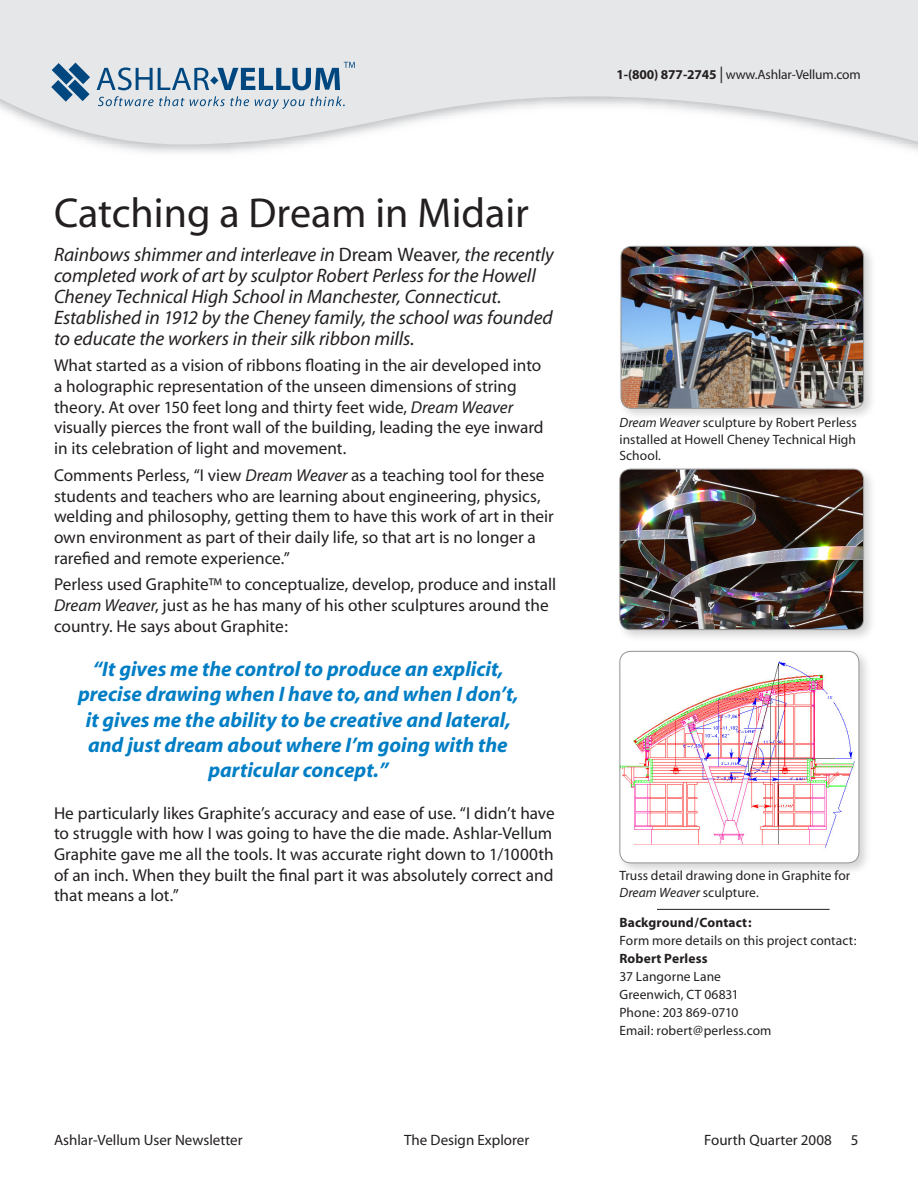
<style>
.page{position:relative;width:918px;height:1188px;background:#fff}
.page>*{position:absolute;margin:0;border:0;box-sizing:border-box;transform-origin:0 0}
.healine{font:42px "Myriad";color:#231f20}
.pull_quote{font:italic 700 21px/25.2px "Myriad";color:#007ec5;text-align:center}
.t1{font:21px "Myriad";letter-spacing:-.02em;color:#231f20}
.Romance{font:italic 19.5px/21px "Myriad";letter-spacing:-.005em;color:#231f20}
.Romance-2{font:17.25px/20.7px "Myriad";color:#231f20}
.t2{font:15px "Myriad";color:#231f20}
.caption_contact_info{font:13.5px/16.5px "Myriad";letter-spacing:.005em;color:#231f20;text-align:justify}
.caption_contact_info-2{font:700 13.5px "Myriad";letter-spacing:.01em;color:#231f20}
.s1{font-style:normal}
.s2{font-style:italic}
.s3{font-weight:700}
.s4{font-size:16.5px}
</style>
<div class="page">
<svg style="left:0;top:0;width:918px;height:149px;fill:#e6e7e9"></svg>
<svg style="left:98px;top:96px;width:151px;height:10px;background:#b3c3d1"></svg>
<svg style="left:255px;top:96px;width:90px;height:13px"></svg>
<svg style="left:51px;top:63px;width:39px;height:39px;background:#6a91b0"></svg>
<svg style="left:97px;top:62px;width:258px;height:28px;background:#9fb5c8"></svg>
<div style="left:616px;top:242px;width:261px;height:181px;background:#231f20;opacity:.2"></div>
<img style="left:621px;top:246px;width:243px;height:162px;border-radius:11px">
<div style="left:621px;top:246px;width:243px;height:163px;border:1px solid #949494;border-radius:11px"></div>
<div style="left:615px;top:464px;width:264px;height:180px;background:#231f20;opacity:.2"></div>
<img style="left:620px;top:469px;width:242px;height:161px;border-radius:11px">
<div style="left:620px;top:469px;width:244px;height:161px;border:1px solid #949494;border-radius:11px"></div>
<div style="left:615px;top:646px;width:259px;height:232px;background:#231f20;opacity:.2"></div>
<div style="left:620px;top:651px;width:239px;height:212px;background:#fff;border-radius:11px"></div>
<img style="left:620px;top:657px;width:239px;height:203px">
<div style="left:620px;top:651px;width:239px;height:212px;border:1px solid #949494;border-radius:11px"></div>
<hr style="left:657px;top:909px;width:173px;height:1px;background:#231f20">
<p class="healine" style="left:54px;top:192px;width:477px">Catching a Dream in Midair</p>
<p class="Romance" style="left:54px;top:244px;width:501px">Rainbows shimmer and interleave in <span class="s1">Dream Weaver</span>, the recently completed work of art by sculptor Robert Perless for the Howell Cheney Technical High School in Manchester, Connecticut.<br>Established in 1912 by the Cheney family, the school was founded to educate the workers in their silk ribbon mills.</p>
<p class="Romance-2" style="left:54px;top:356px;width:491px">What started as a vision of ribbons floating in the air developed into a holographic representation of the unseen dimensions of string theory. At over 150 feet long and thirty feet wide, <span class="s2">Dream Weaver </span>visually pierces the front wall of the building, leading the eye inward in its celebration of light and movement.</p>
<p class="Romance-2" style="left:54px;top:465px;width:501px">Comments Perless, “I view <span class="s2">Dream Weaver</span> as a teaching tool for these students and teachers who are learning about engineering, physics, welding and philosophy, getting them to have this work of art in their own environment as part of their daily life, so that art is no longer a rarefied and remote experience.”</p>
<p class="Romance-2" style="left:54px;top:575px;width:504px">Perless used Graphite™ to conceptualize, develop, produce and install<br><span class="s2">Dream Weaver</span>, just as he has many of his other sculptures around the country. He says about Graphite:</p>
<p class="pull_quote" style="left:78px;top:657px;width:442px">“It gives me the control to produce an explicit, precise drawing when I have to, and when I don’t, it gives me the ability to be creative and lateral, and just dream about where I’m going with the particular concept.”</p>
<p class="Romance-2" style="left:54px;top:803px;width:502px">He particularly likes Graphite’s accuracy and ease of use. “I didn’t have to struggle with how I was going to have the die made. Ashlar-Vellum Graphite gave me all the tools. It was accurate right down to 1/1000th of an inch. When they built the final part it was absolutely correct and that means a lot.”</p>
<p class="caption_contact_info" style="left:616px;top:67px;width:246px"><span class="s3">1-(800) 877-2745</span> <span class="s4">|</span> www.Ashlar-Vellum.com</p>
<p class="caption_contact_info" style="left:620px;top:415px;width:239px"><span class="s2">Dream Weaver</span> sculpture by Robert Perless installed at Howell Cheney Technical High School.</p>
<p class="caption_contact_info" style="left:620px;top:868px;width:232px">Truss detail drawing done in Graphite for<br><span class="s2">Dream Weaver</span> sculpture.</p>
<p class="caption_contact_info-2" style="left:620px;top:915px;width:134px">Background/Contact:</p>
<p class="caption_contact_info" style="left:620px;top:932px;width:239px">Form more details on this project contact:</p>
<p class="caption_contact_info-2" style="left:620px;top:951px;width:90px">Robert Perless</p>
<p class="caption_contact_info" style="left:620px;top:968px;width:103px">37 Langorne Lane</p>
<p class="caption_contact_info" style="left:620px;top:986px;width:121px">Greenwich, CT 06831</p>
<p class="caption_contact_info" style="left:620px;top:1004px;width:120px">Phone: 203 869-0710</p>
<p class="caption_contact_info" style="left:620px;top:1022px;width:154px">Email: robert@perless.com</p>
<p class="t1" style="left:117px;top:1131px;width:170px">Powered by <span class="s3">Vellum</span></p>
<p class="t2" style="left:54px;top:1133px;width:190px">Ashlar-Vellum User Newsletter</p>
<p class="t2" style="left:404px;top:1133px;width:127px">The Design Explorer</p>
<p class="t2" style="left:704px;top:1133px;width:129px">Fourth Quarter 2008</p>
<p class="t2" style="left:851px;top:1133px;width:9px">5</p>
</div>
